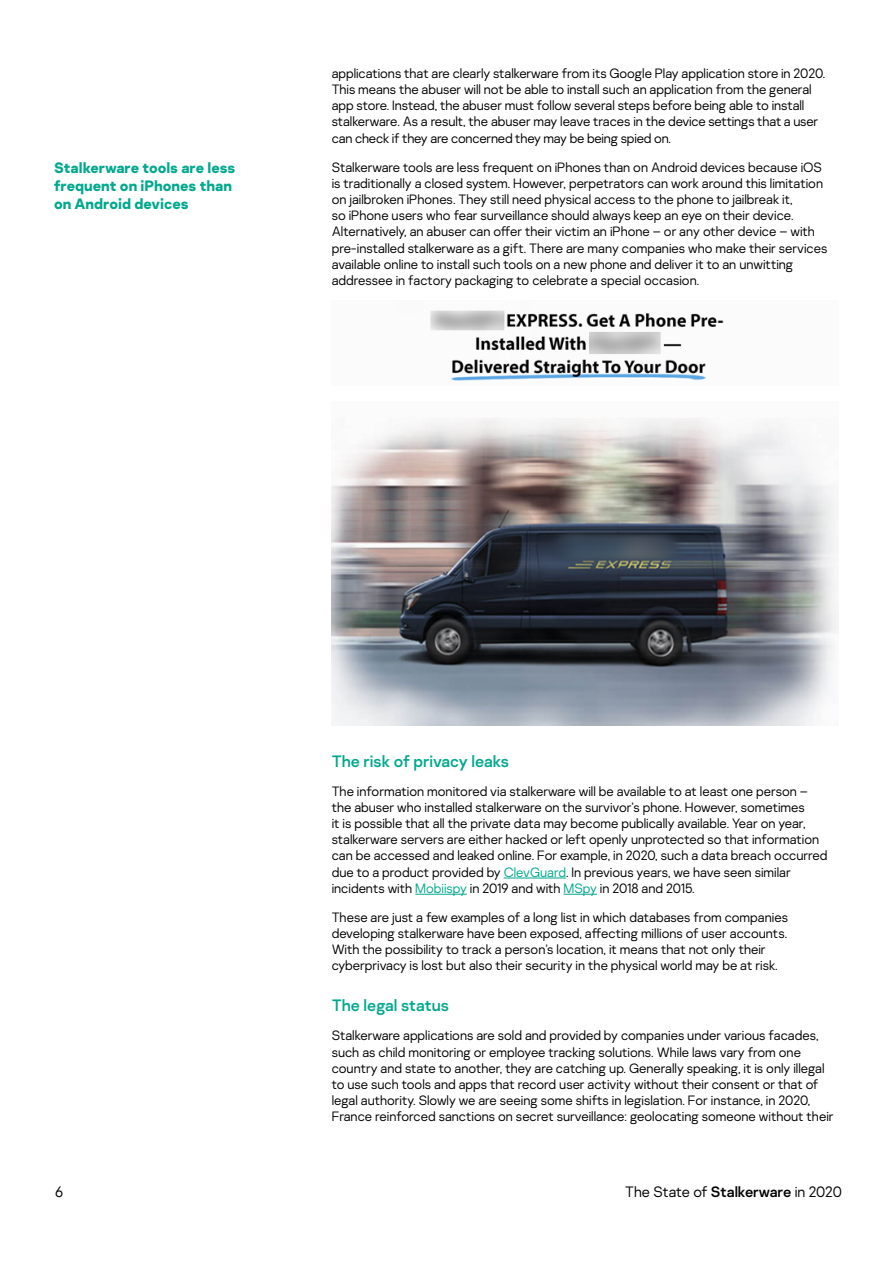
<style>
.page{position:relative;width:893px;height:1263px;background:#fff}
.page>*{position:absolute;margin:0;border:0;box-sizing:border-box;transform-origin:0 0}
.t1{font:16.5px "Kaspersky Sans";color:#00a88e}
.t2{font:700 15px/18px "Kaspersky Sans";color:#00a88e}
.t3{font:300 15px "Kaspersky Sans";color:#000}
.t4{font:300 13.5px/16.2px "Kaspersky Sans";color:#000}
.s1{color:#00a88e}
.s2{font-weight:400}
</style>
<div class="page">
<hr style="left:504px;top:878px;width:62px;height:1px;background:#00a88e">
<hr style="left:415px;top:894px;width:52px;height:1px;background:#00a88e">
<hr style="left:564px;top:894px;width:33px;height:1px;background:#00a88e">
<img style="left:430px;top:310px;width:294px;height:71px">
<img style="left:332px;top:418px;width:507px;height:308px">
<p class="t2" style="left:54px;top:159px;width:183px">Stalkerware tools are less frequent on iPhones than on Android devices</p>
<p class="t4" style="left:332px;top:65px;width:495px">applications that are clearly stalkerware from its Google Play application store in 2020.<br>This means the abuser will not be able to install such an application from the general app store. Instead, the abuser must follow several steps before being able to install stalkerware. As a result, the abuser may leave traces in the device settings that a user can check if they are concerned they may be being spied on.</p>
<p class="t4" style="left:332px;top:159px;width:497px">Stalkerware tools are less frequent on iPhones than on Android devices because iOS is traditionally a closed system. However, perpetrators can work around this limitation on jailbroken iPhones. They still need physical access to the phone to jailbreak it,<br>so iPhone users who fear surveillance should always keep an eye on their device.<br>Alternatively, an abuser can offer their victim an iPhone – or any other device – with pre-installed stalkerware as a gift. There are many companies who make their services available online to install such tools on a new phone and deliver it to an unwitting addressee in factory packaging to celebrate a special occasion.</p>
<p class="t1" style="left:332px;top:751px;width:179px">The risk of privacy leaks</p>
<p class="t4" style="left:332px;top:783px;width:497px">The information monitored via stalkerware will be available to at least one person – the abuser who installed stalkerware on the survivor’s phone. However, sometimes<br>it is possible that all the private data may become publically available. Year on year, stalkerware servers are either hacked or left openly unprotected so that information can be accessed and leaked online. For example, in 2020, such a data breach occurred due to a product provided by <span class="s1">ClevGuard</span>. In previous years, we have seen similar incidents with <span class="s1">Mobiispy</span> in 2019 and with <span class="s1">MSpy</span> in 2018 and 2015.</p>
<p class="t4" style="left:332px;top:909px;width:458px">These are just a few examples of a long list in which databases from companies developing stalkerware have been exposed, affecting millions of user accounts.<br>With the possibility to track a person’s location, it means that not only their cyberprivacy is lost but also their security in the physical world may be at risk.</p>
<p class="t1" style="left:332px;top:996px;width:119px">The legal status</p>
<p class="t4" style="left:332px;top:1027px;width:503px">Stalkerware applications are sold and provided by companies under various facades, such as child monitoring or employee tracking solutions. While laws vary from one country and state to another, they are catching up. Generally speaking, it is only illegal to use such tools and apps that record user activity without their consent or that of legal authority. Slowly we are seeing some shifts in legislation. For instance, in 2020, France reinforced sanctions on secret surveillance: geolocating someone without their</p>
<p class="t3" style="left:55px;top:1183px;width:10px">6</p>
<p class="t3" style="left:625px;top:1183px;width:218px">The State of <span class="s2">Stalkerware</span> in 2020</p>
</div>
